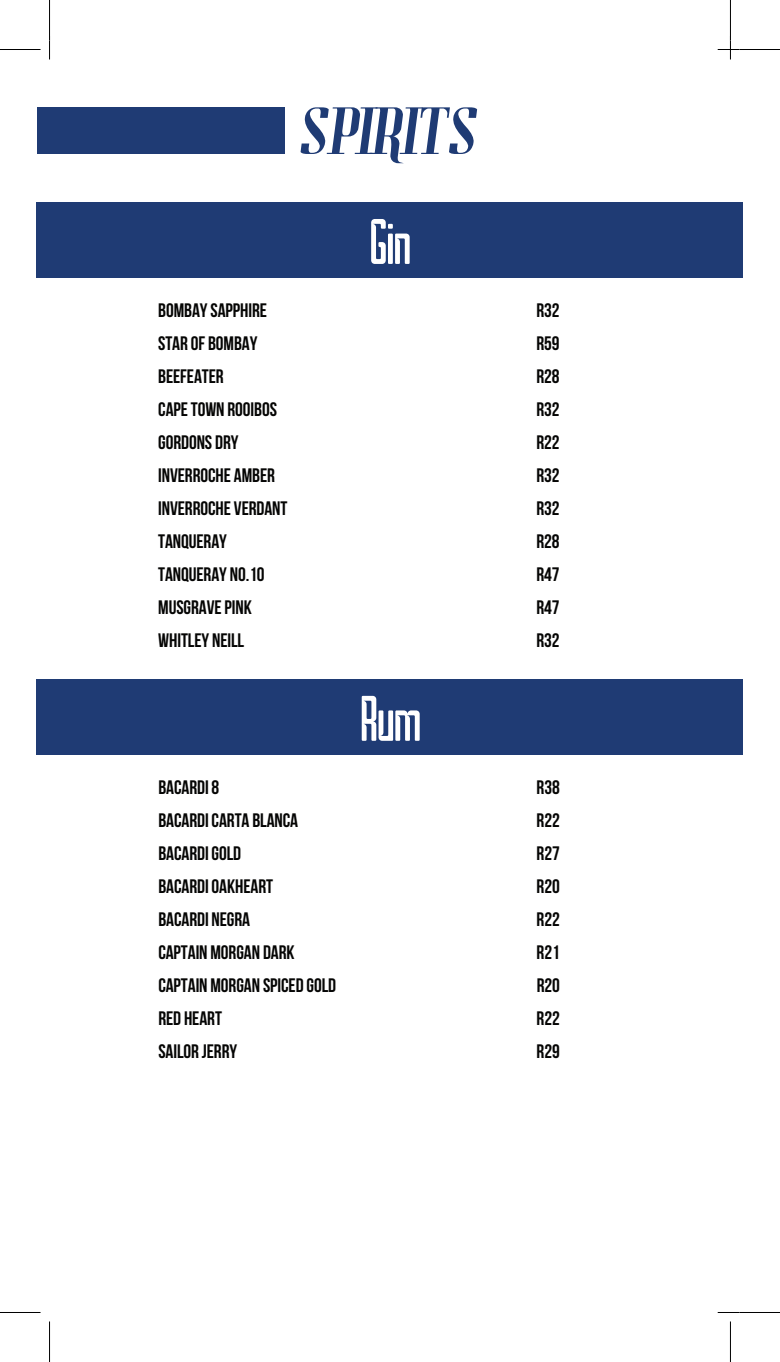
<style>
.page{position:relative;width:780px;height:1362px;background:#fff}
.page>*{position:absolute;margin:0;border:0;box-sizing:border-box;transform-origin:0 0}
.t1{font:75px "Gladifilthefte";letter-spacing:-.01em;color:#1f3b74}
.t2{font:67.5px "Borg";letter-spacing:-.02em;color:#fff}
.t3{font:700 19.5px "Bebas Neue";letter-spacing:-.005em;color:#050504}
</style>
<div class="page">
<svg style="left:717px;top:1312px;width:22px;height:1px"></svg>
<svg style="left:49px;top:41px;width:1px;height:18px"></svg>
<svg style="left:717px;top:41px;width:22px;height:18px"></svg>
<div style="left:37px;top:202px;width:706px;height:76px;background:#1f3b74"></div>
<div style="left:37px;top:679px;width:706px;height:76px;background:#1f3b74"></div>
<div style="left:37px;top:107px;width:247px;height:47px;background:#1f3b74"></div>
<hr style="left:0;top:49px;width:40px;height:1px;background:#000">
<hr style="left:739px;top:49px;width:40px;height:1px;background:#000">
<hr style="left:0;top:1312px;width:40px;height:1px;background:#000">
<hr style="left:739px;top:1312px;width:40px;height:1px;background:#000">
<hr style="left:49px;top:0;width:1px;height:41px;background:#000">
<hr style="left:49px;top:1321px;width:1px;height:41px;background:#000">
<hr style="left:730px;top:0;width:1px;height:41px;background:#000">
<hr style="left:730px;top:1321px;width:1px;height:41px;background:#000">
<h1 class="t1" style="left:303px;top:84px;width:178px">SPIRITS</h1>
<h2 class="t2" style="left:369px;top:204px;width:44px">Gin</h2>
<p class="t3" style="left:158px;top:300px;width:110px">BOMBAY SAPPHIRE</p>
<p class="t3" style="left:536px;top:300px;width:25px">R32</p>
<p class="t3" style="left:158px;top:333px;width:101px">STAR OF BOMBAY</p>
<p class="t3" style="left:536px;top:333px;width:25px">R59</p>
<p class="t3" style="left:158px;top:366px;width:67px">BEEFEATER</p>
<p class="t3" style="left:536px;top:366px;width:25px">R28</p>
<p class="t3" style="left:158px;top:399px;width:120px">CAPE TOWN ROOIBOS</p>
<p class="t3" style="left:536px;top:399px;width:25px">R32</p>
<p class="t3" style="left:158px;top:432px;width:82px">GORDONS DRY</p>
<p class="t3" style="left:536px;top:432px;width:25px">R22</p>
<p class="t3" style="left:158px;top:465px;width:118px">INVERROCHE AMBER</p>
<p class="t3" style="left:536px;top:465px;width:25px">R32</p>
<p class="t3" style="left:158px;top:498px;width:131px">INVERROCHE VERDANT</p>
<p class="t3" style="left:536px;top:498px;width:25px">R32</p>
<p class="t3" style="left:158px;top:531px;width:70px">TANQUERAY</p>
<p class="t3" style="left:536px;top:531px;width:25px">R28</p>
<p class="t3" style="left:158px;top:564px;width:108px">TANQUERAY NO.10</p>
<p class="t3" style="left:536px;top:564px;width:25px">R47</p>
<p class="t3" style="left:158px;top:597px;width:95px">MUSGRAVE PINK</p>
<p class="t3" style="left:536px;top:597px;width:25px">R47</p>
<p class="t3" style="left:158px;top:630px;width:87px">WHITLEY NEILL</p>
<p class="t3" style="left:536px;top:630px;width:25px">R32</p>
<h2 class="t2" style="left:360px;top:681px;width:63px">Rum</h2>
<p class="t3" style="left:158px;top:777px;width:62px">BACARDI 8</p>
<p class="t3" style="left:536px;top:777px;width:25px">R38</p>
<p class="t3" style="left:158px;top:810px;width:141px">BACARDI CARTA BLANCA</p>
<p class="t3" style="left:536px;top:810px;width:25px">R22</p>
<p class="t3" style="left:158px;top:843px;width:84px">BACARDI GOLD</p>
<p class="t3" style="left:536px;top:843px;width:25px">R27</p>
<p class="t3" style="left:158px;top:876px;width:116px">BACARDI OAKHEART</p>
<p class="t3" style="left:536px;top:876px;width:25px">R20</p>
<p class="t3" style="left:158px;top:909px;width:93px">BACARDI NEGRA</p>
<p class="t3" style="left:536px;top:909px;width:25px">R22</p>
<p class="t3" style="left:158px;top:942px;width:138px">CAPTAIN MORGAN DARK</p>
<p class="t3" style="left:536px;top:942px;width:25px">R21</p>
<p class="t3" style="left:158px;top:975px;width:179px">CAPTAIN MORGAN SPICED GOLD</p>
<p class="t3" style="left:536px;top:975px;width:25px">R20</p>
<p class="t3" style="left:158px;top:1008px;width:65px">RED HEART</p>
<p class="t3" style="left:536px;top:1008px;width:25px">R22</p>
<p class="t3" style="left:158px;top:1041px;width:80px">SAILOR JERRY</p>
<p class="t3" style="left:536px;top:1041px;width:25px">R29</p>
</div>
